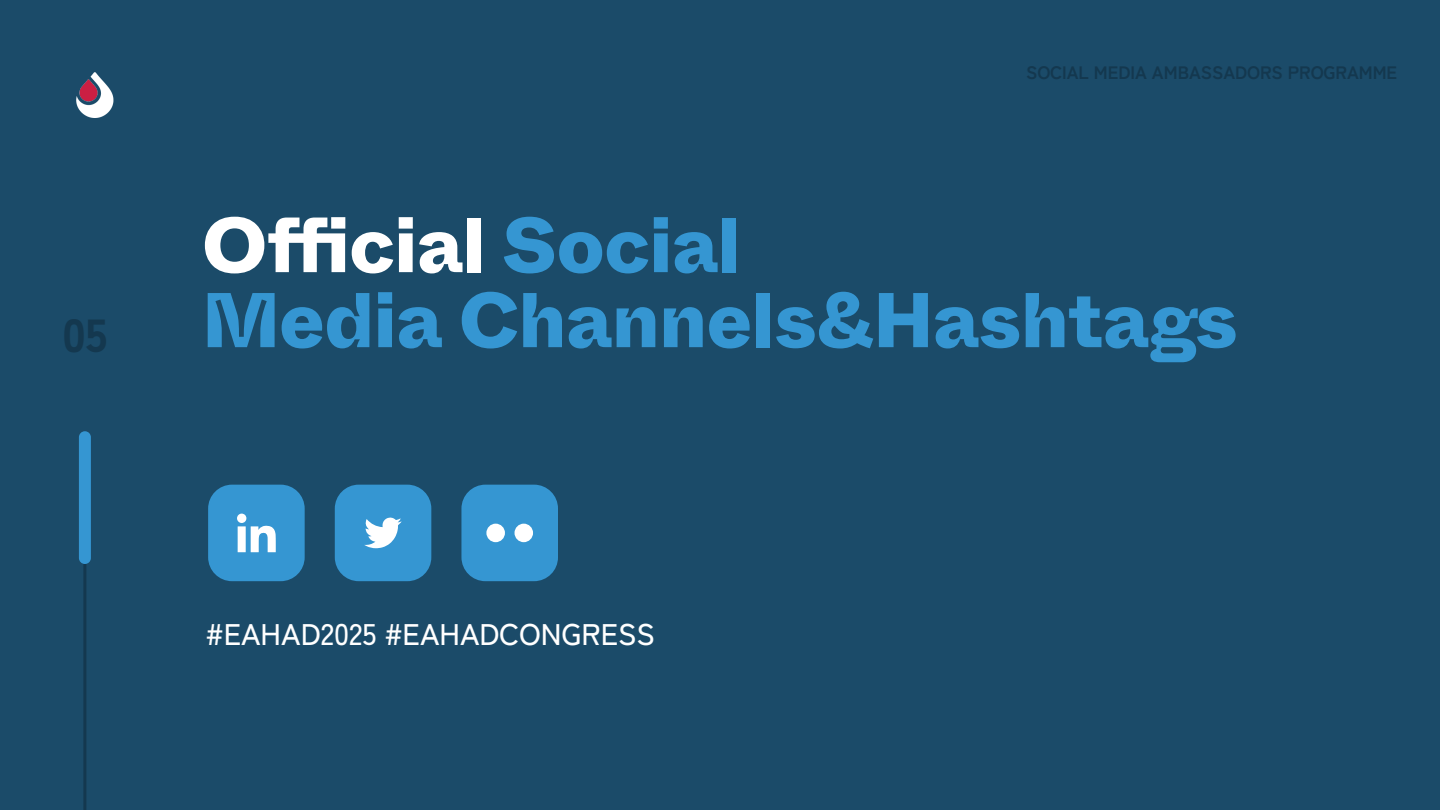
<style>
.page{position:relative;width:1440px;height:810px;background:#1b4b69}
.page>*{position:absolute;margin:0;border:0;box-sizing:border-box;transform-origin:0 0}
.t1{font:800 77.32px/75px "Whyte Inktrap";color:#3596d2}
.t2{font:900 46.35px "Zen Kaku Gothic New";color:#14384f}
.t3{font:500 29.85px "Zen Kaku Gothic New";color:#fff}
.t4{font:700 18px "Zen Kaku Gothic New";color:#14384f}
.s1{color:#fff}
</style>
<div class="page">
<img style="left:76px;top:72px;width:38px;height:46px">
<hr style="left:83px;top:486px;width:3px;height:324px;background:#14384f">
<div style="left:79px;top:431px;width:12px;height:133px;background:#3596d2;border-radius:6px"></div>
<div style="left:208px;top:485px;width:97px;height:96px;background:#3596d2;border-radius:24px"></div>
<svg style="left:238px;top:526px;width:38px;height:26px"></svg>
<div style="left:237px;top:514px;width:9px;height:9px;background:#fff;border-radius:50%"></div>
<div style="left:335px;top:485px;width:96px;height:96px;background:#3596d2;border-radius:24px"></div>
<svg style="left:364px;top:517px;width:38px;height:31px"></svg>
<div style="left:461px;top:485px;width:97px;height:96px;background:#3596d2;border-radius:24px"></div>
<div style="left:486px;top:524px;width:19px;height:18px;background:#fff;border-radius:50%"></div>
<div style="left:515px;top:524px;width:18px;height:18px;background:#fff;border-radius:50%"></div>
<p class="t2" style="left:62px;top:305px;width:47px">05</p>
<p class="t4" style="left:1026px;top:61px;width:373px">SOCIAL MEDIA AMBASSADORS PROGRAMME</p>
<p class="t1" style="left:202px;top:204px;width:1037px"><span class="s1">Official</span> Social<br>Media Channels&amp;Hashtags</p>
<p class="t3" style="left:206px;top:615px;width:451px">#EAHAD2025 #EAHADCONGRESS</p>
</div>
